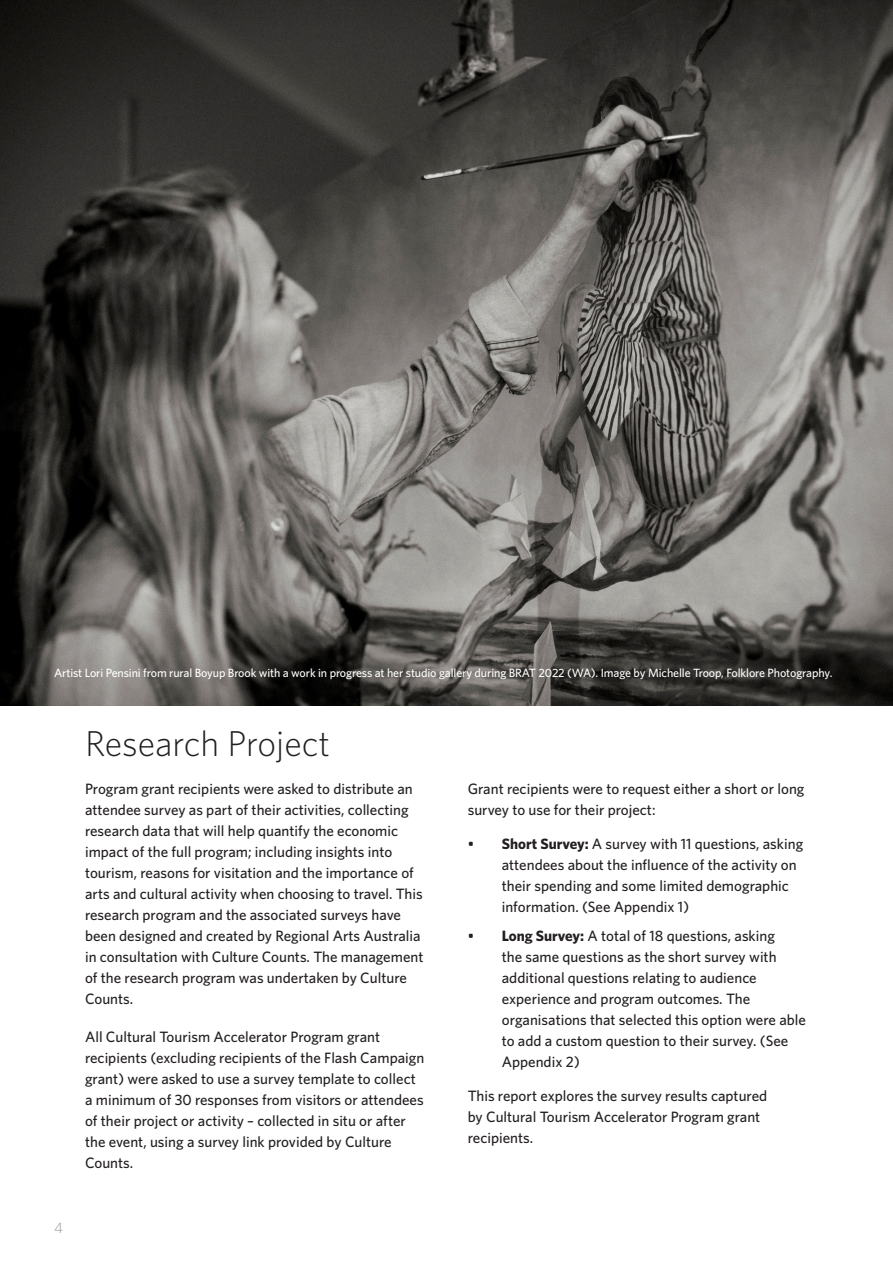
<style>
.page{position:relative;width:893px;height:1263px;background:#fff}
.page>*{position:absolute;margin:0;border:0;box-sizing:border-box;transform-origin:0 0}
.Heading_2{font:300 36px "Whitney";color:#231f20}
.Body_Text{font:500 15px/21px "Whitney";color:#231f20}
.Body_Bullet_Point{font:500 15px/21px "Whitney";color:#231f20}
.t1{font:300 15px "Whitney";color:#939598}
.Body_Text-2{font:500 12px "Whitney";letter-spacing:-.01em;color:#fff}
.s1{font-weight:700}
</style>
<div class="page">
<img style="left:0;top:0;width:893px;height:706px">
<p class="Body_Text-2" style="left:54px;top:666px;width:780px">Artist Lori Pensini from rural Boyup Brook with a work in progress at her studio gallery during BRAT 2022 (WA). Image by Michelle Troop, Folklore Photography.</p>
<p class="t1" style="left:54px;top:1219px;width:10px">4</p>
<p class="Heading_2" style="left:85px;top:722px;width:247px">Research Project</p>
<p class="Body_Text" style="left:85px;top:778px;width:340px">Program grant recipients were asked to distribute an attendee survey as part of their activities, collecting research data that will help quantify the economic impact of the full program; including insights into tourism, reasons for visitation and the importance of arts and cultural activity when choosing to travel. This research program and the associated surveys have been designed and created by Regional Arts Australia in consultation with Culture Counts. The management of the research program was undertaken by Culture Counts.</p>
<p class="Body_Text" style="left:85px;top:1026px;width:341px">All Cultural Tourism Accelerator Program grant recipients (excluding recipients of the Flash Campaign grant) were asked to use a survey template to collect a minimum of 30 responses from visitors or attendees of their project or activity – collected in situ or after the event, using a survey link provided by Culture Counts.</p>
<p class="Body_Text" style="left:468px;top:778px;width:338px">Grant recipients were to request either a short or long survey to use for their project:</p>
<p class="Body_Bullet_Point" style="left:502px;top:833px;width:303px;text-indent:-34px">• <span class="s1">Short Survey:</span> A survey with 11 questions, asking attendees about the influence of the activity on their spending and some limited demographic information. (See Appendix 1)</p>
<p class="Body_Bullet_Point" style="left:502px;top:925px;width:306px;text-indent:-34px">• <span class="s1">Long Survey:</span> A total of 18 questions, asking<br>the same questions as the short survey with additional questions relating to audience experience and program outcomes. The organisations that selected this option were able to add a custom question to their survey. (See Appendix 2)</p>
<p class="Body_Text" style="left:468px;top:1085px;width:301px">This report explores the survey results captured by Cultural Tourism Accelerator Program grant recipients.</p>
</div>
